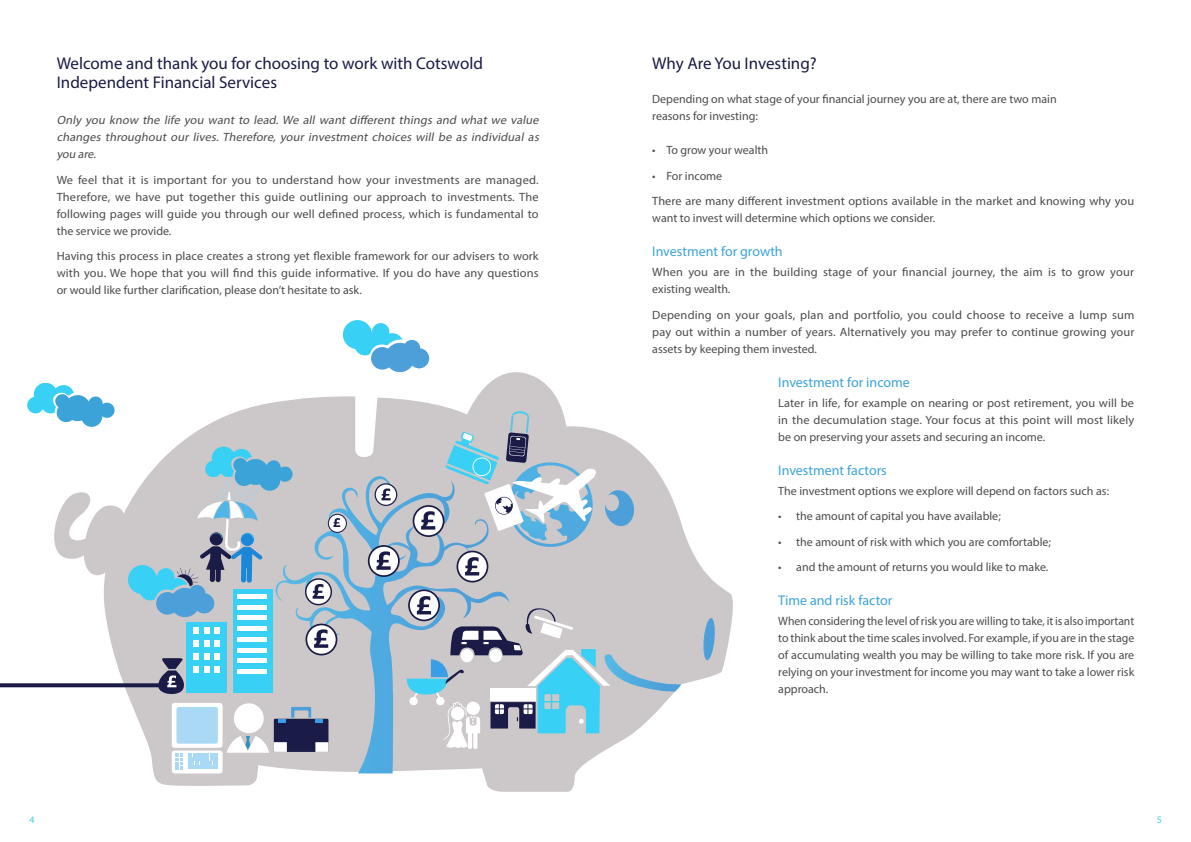
<style>
.page{position:relative;width:1191px;height:842px;background:#fff}
.page>*{position:absolute;margin:0;border:0;box-sizing:border-box;transform-origin:0 0}
.t1{font:17px/19px "Myriad Pro";color:#1a1b46}
.t2{font:14px "Myriad Pro";color:#3ca3d8}
.t3{font:12px/17px "Myriad Pro";color:#4a4d4a;text-align:justify}
.t4{font:italic 12px/17px "Myriad Pro";color:#4a4d4a;text-align:justify}
.t5{font:10px "Myriad Pro";color:#45d0d4}
</style>
<div class="page">
<svg style="left:95px;top:372px;width:638px;height:420px"></svg>
<svg style="left:605px;top:490px;width:30px;height:37px"></svg>
<svg style="left:702px;top:618px;width:13px;height:42px"></svg>
<div style="left:186px;top:622px;width:40px;height:71px;background:#38d1f5"></div>
<div style="left:233px;top:590px;width:39px;height:103px;background:#38d1f5"></div>
<div style="left:193px;top:627px;width:6px;height:7px;background:#fff"></div>
<svg style="left:204px;top:627px;width:5px;height:7px"></svg>
<div style="left:214px;top:627px;width:6px;height:7px;background:#fff"></div>
<div style="left:193px;top:640px;width:6px;height:7px;background:#fff"></div>
<svg style="left:204px;top:640px;width:5px;height:7px"></svg>
<div style="left:214px;top:640px;width:6px;height:7px;background:#fff"></div>
<svg style="left:193px;top:653px;width:27px;height:6px"></svg>
<div style="left:193px;top:666px;width:6px;height:7px;background:#fff"></div>
<svg style="left:204px;top:666px;width:5px;height:7px"></svg>
<div style="left:214px;top:666px;width:6px;height:7px;background:#fff"></div>
<hr style="left:237px;top:616px;width:30px;height:4px;background:#fff">
<hr style="left:237px;top:626px;width:30px;height:4px;background:#fff">
<hr style="left:237px;top:637px;width:30px;height:4px;background:#fff">
<hr style="left:237px;top:648px;width:30px;height:4px;background:#fff">
<hr style="left:237px;top:658px;width:30px;height:4px;background:#fff">
<hr style="left:237px;top:669px;width:30px;height:4px;background:#fff">
<div style="left:234px;top:703px;width:30px;height:30px;background:#fff;border-radius:50%"></div>
<div style="left:172px;top:703px;width:51px;height:45px;background:#fff;border-radius:3px"></div>
<div style="left:176px;top:707px;width:42px;height:37px;background:#aad9f6"></div>
<svg style="left:172px;top:750px;width:51px;height:23px"></svg>
<svg style="left:176px;top:754px;width:7px;height:15px"></svg>
<svg style="left:189px;top:754px;width:28px;height:14px"></svg>
<svg style="left:273px;top:485px;width:236px;height:288px;background:#b2c2ce"></svg>
<div style="left:274px;top:719px;width:54px;height:33px;background:#1a1b46"></div>
<svg style="left:315px;top:742px;width:13px;height:10px"></svg>
<svg style="left:227px;top:736px;width:60px;height:17px"></svg>
<svg style="left:278px;top:707px;width:45px;height:15px"></svg>
<svg style="left:54px;top:447px;width:239px;height:170px"></svg>
<svg style="left:27px;top:383px;width:88px;height:45px"></svg>
<svg style="left:328px;top:514px;width:19px;height:19px"></svg>
<svg style="left:305px;top:578px;width:27px;height:27px"></svg>
<svg style="left:374px;top:483px;width:23px;height:23px"></svg>
<svg style="left:405px;top:589px;width:276px;height:160px;background:#b7c4cd"></svg>
<svg style="left:368px;top:545px;width:32px;height:32px"></svg>
<svg style="left:412px;top:411px;width:186px;height:171px;background:#bac5ce"></svg>
<svg style="left:305px;top:624px;width:32px;height:31px"></svg>
<svg style="left:158px;top:658px;width:29px;height:39px"></svg>
<svg style="left:343px;top:320px;width:86px;height:52px"></svg>
<svg style="left:0;top:683px;width:160px;height:4px"></svg>
<h1 class="t1" style="left:57px;top:54px;width:428px">Welcome and thank you for choosing to work with Cotswold<br>Independent Financial Services</h1>
<p class="t4" style="left:57px;top:112px;width:486px">Only you know the life you want to lead. We all want different things and what we value changes throughout our lives. Therefore, your investment choices will be as individual as you are.</p>
<p class="t3" style="left:57px;top:171px;width:483px">We feel that it is important for you to understand how your investments are managed.<br>Therefore, we have put together this guide outlining our approach to investments. The following pages will guide you through our well defined process, which is fundamental to the service we provide.</p>
<p class="t3" style="left:57px;top:248px;width:483px">Having this process in place creates a strong yet flexible framework for our advisers to work with you. We hope that you will find this guide informative. If you do have any questions or would like further clarification, please don’t hesitate to ask.</p>
<h1 class="t1" style="left:652px;top:54px;width:166px">Why Are You Investing?</h1>
<p class="t3" style="left:652px;top:91px;width:406px">Depending on what stage of your financial journey you are at, there are two main reasons for investing:</p>
<p class="t3" style="left:652px;top:142px;width:117px">• To grow your wealth</p>
<p class="t3" style="left:652px;top:163px;width:483px;line-height:25.5px">• For income<br>There are many different investment options available in the market and knowing why you</p>
<p class="t3" style="left:652px;top:210px;width:285px">want to invest will determine which options we consider.</p>
<p class="t2" style="left:652px;top:243px;width:132px">Investment for growth</p>
<p class="t3" style="left:652px;top:264px;width:483px">When you are in the building stage of your financial journey, the aim is to grow your existing wealth.</p>
<p class="t3" style="left:652px;top:306px;width:484px">Depending on your goals, plan and portfolio, you could choose to receive a lump sum pay out within a number of years. Alternatively you may prefer to continue growing your assets by keeping them invested.</p>
<p class="t2" style="left:778px;top:373px;width:133px">Investment for income</p>
<p class="t3" style="left:778px;top:394px;width:357px">Later in life, for example on nearing or post retirement, you will be in the decumulation stage. Your focus at this point will most likely be on preserving your assets and securing an income.</p>
<p class="t2" style="left:778px;top:461px;width:110px">Investment factors</p>
<p class="t3" style="left:778px;top:482px;width:332px">The investment options we explore will depend on factors such as:</p>
<p class="t3" style="left:778px;top:507px;width:224px">• the amount of capital you have available;</p>
<p class="t3" style="left:778px;top:533px;width:274px">• the amount of risk with which you are comfortable;</p>
<p class="t3" style="left:778px;top:558px;width:271px">• and the amount of returns you would like to make.</p>
<p class="t2" style="left:778px;top:592px;width:116px">Time and risk factor</p>
<p class="t3" style="left:778px;top:612px;width:357px">When considering the level of risk you are willing to take, it is also important to think about the time scales involved. For example, if you are in the stage of accumulating wealth you may be willing to take more risk. If you are relying on your investment for income you may want to take a lower risk approach.</p>
<p class="t5" style="left:30px;top:813px;width:7px">4</p>
<p class="t5" style="left:1156px;top:813px;width:7px">5</p>
</div>
